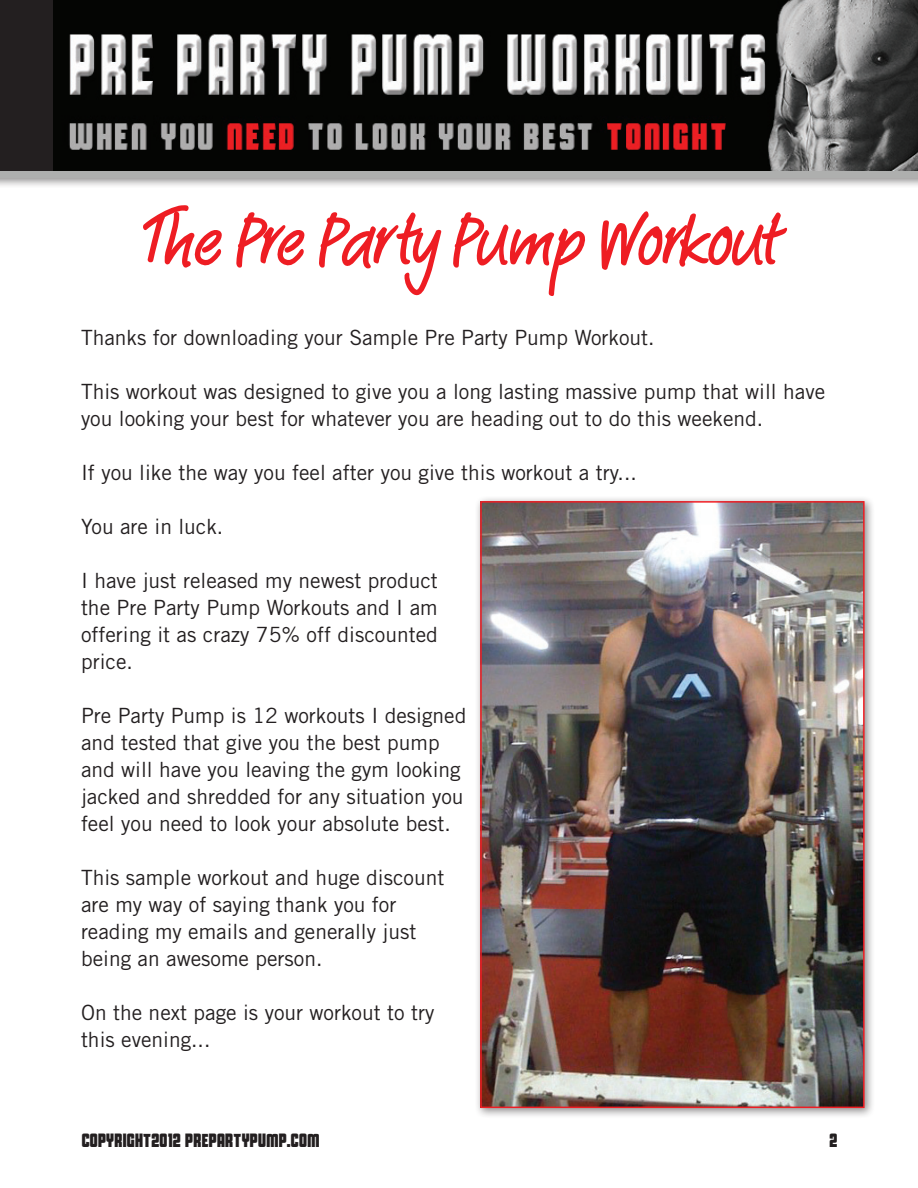
<style>
.page{position:relative;width:918px;height:1188px;background:#fff}
.page>*{position:absolute;margin:0;border:0;box-sizing:border-box;transform-origin:0 0}
.t1{font:72px "Peekaboo";color:#ee1d23}
.t2{font:21px/27px "Trade Gothic";color:#231f20}
.t3{font:21px "Capital Daren";color:#231f20}
</style>
<div class="page">
<div style="left:0;top:153px;width:918px;height:36px;background:#231f20;opacity:.5"></div>
<div style="left:0;top:159px;width:918px;height:19px;background:#aeafae"></div>
<div style="left:0;top:0;width:918px;height:171px;background:#231f20"></div>
<img style="left:54px;top:0;width:864px;height:171px">
<div style="left:474px;top:495px;width:401px;height:623px;background:#231f20;opacity:.5"></div>
<img style="left:483px;top:504px;width:379px;height:601px">
<div style="left:480px;top:501px;width:385px;height:607px;border:2px solid #ee1d23"></div>
<h1 class="t1" style="left:142px;top:191px;width:635px">The Pre Par ty Pump Workout</h1>
<p class="t2" style="left:81px;top:324px;width:575px">Thanks for downloading your Sample Pre Party Pump Workout.</p>
<p class="t2" style="left:81px;top:378px;width:746px">This workout was designed to give you a long lasting massive pump that will have you looking your best for whatever you are heading out to do this weekend.</p>
<p class="t2" style="left:81px;top:459px;width:557px">If you like the way you feel after you give this workout a try...</p>
<p class="t2" style="left:81px;top:513px;width:144px">You are in luck.</p>
<p class="t2" style="left:81px;top:567px;width:358px;text-align:justify">I have just released my newest product the Pre Party Pump Workouts and I am offering it as crazy 75% off discounted price.</p>
<p class="t2" style="left:81px;top:702px;width:387px">Pre Party Pump is 12 workouts I designed and tested that give you the best pump and will have you leaving the gym looking jacked and shredded for any situation you feel you need to look your absolute best.</p>
<p class="t2" style="left:81px;top:864px;width:365px">This sample workout and huge discount are my way of saying thank you for reading my emails and generally just being an awesome person.</p>
<p class="t2" style="left:81px;top:999px;width:355px">On the next page is your workout to try this evening...</p>
<p class="t3" style="left:81px;top:1130px;width:240px">COPYRIGHT2012 PREPARTYPUMP.COM</p>
<p class="t3" style="left:829px;top:1130px;width:10px">2</p>
</div>
